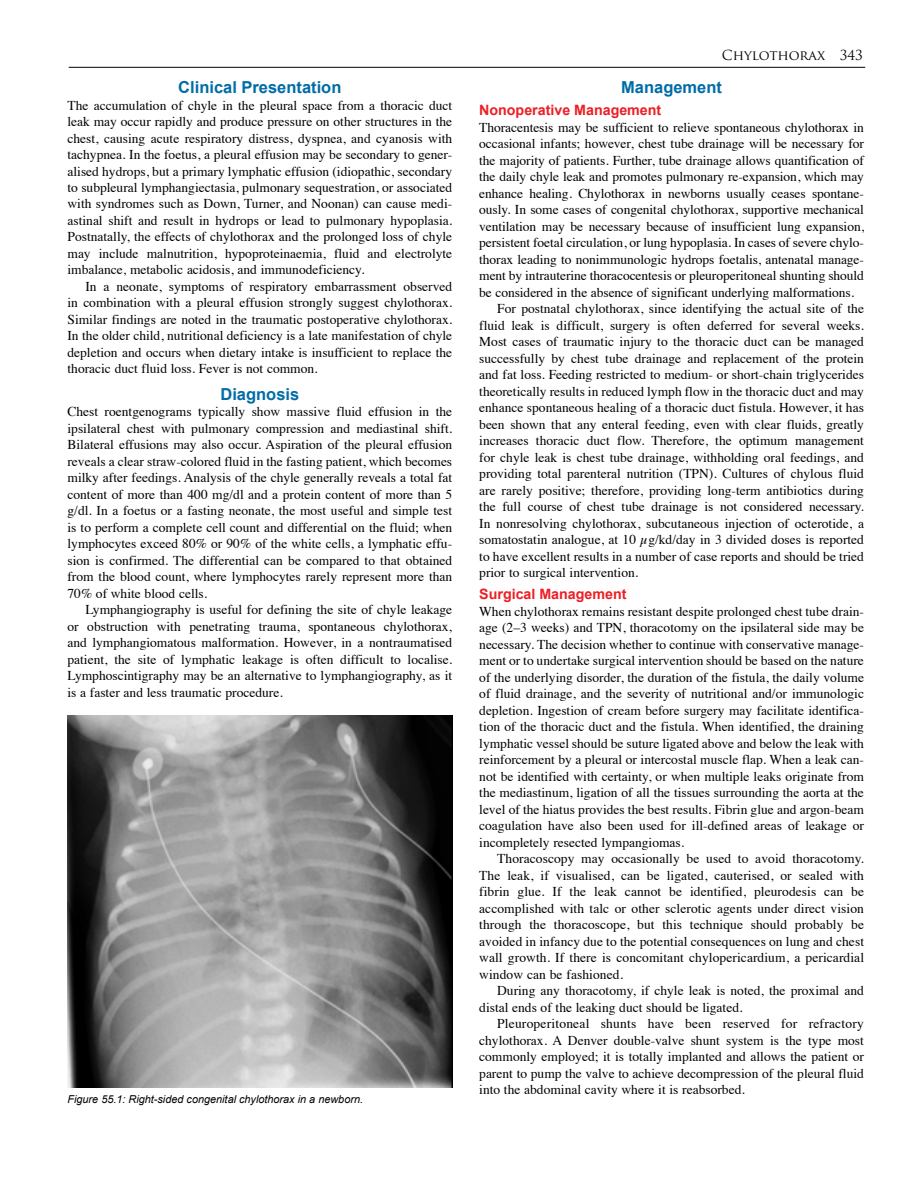
<style>
.page{position:relative;width:918px;height:1188px;background:#fff}
.page>*{position:absolute;margin:0;border:0;box-sizing:border-box;transform-origin:0 0}
.t1{font:700 16.5px "Arial";color:#006ca7}
.t2{font:700 14.25px "Arial";color:#ed1e25}
.t3{font:13.5px/16.5px "Times";color:#000;text-align:justify}
.t4{font:13.5px "Trajan Pro";color:#000}
.t5{font:italic 10.8px "Arial";color:#000}
</style>
<div class="page">
<hr style="left:69px;top:67px;width:796px;height:1px;background:#000">
<img style="left:68px;top:715px;width:384px;height:372px">
<p class="t1" style="left:178px;top:76px;width:165px">Clinical Presentation</p>
<p class="t3" style="left:68px;top:96px;width:386px">The accumulation of chyle in the pleural space from a thoracic duct leak may occur rapidly and produce pressure on other structures in the chest, causing acute respiratory distress, dyspnea, and cyanosis with tachypnea. In the foetus, a pleural effusion may be secondary to gener&shy;alised hydrops, but a primary lymphatic effusion (idiopathic, secondary to subpleural lymphangiectasia, pulmonary sequestration, or associated with syndromes such as Down, Turner, and Noonan) can cause medi&shy;astinal shift and result in hydrops or lead to pulmonary hypoplasia.<br>Postnatally, the effects of chylothorax and the prolonged loss of chyle may include malnutrition, hypoproteinaemia, fluid and electrolyte imbalance, metabolic acidosis, and immunodeficiency.</p>
<p class="t3" style="left:68px;top:277px;width:386px;text-indent:18px">In a neonate, symptoms of respiratory embarrassment observed in combination with a pleural effusion strongly suggest chylothorax.<br>Similar findings are noted in the traumatic postoperative chylothorax.<br>In the older child, nutritional deficiency is a late manifestation of chyle depletion and occurs when dietary intake is insufficient to replace the thoracic duct fluid loss. Fever is not common.</p>
<p class="t1" style="left:220px;top:383px;width:80px">Diagnosis</p>
<p class="t3" style="left:68px;top:402px;width:386px">Chest roentgenograms typically show massive fluid effusion in the ipsilateral chest with pulmonary compression and mediastinal shift.<br>Bilateral effusions may also occur. Aspiration of the pleural effusion reveals a clear straw-colored fluid in the fasting patient, which becomes milky after feedings. Analysis of the chyle generally reveals a total fat content of more than 400 mg/dl and a protein content of more than 5 g/dl. In a foetus or a fasting neonate, the most useful and simple test is to perform a complete cell count and differential on the fluid; when lymphocytes exceed 80% or 90% of the white cells, a lymphatic effu&shy;sion is confirmed. The differential can be compared to that obtained from the blood count, where lymphocytes rarely represent more than 70% of white blood cells.</p>
<p class="t3" style="left:68px;top:600px;width:386px;text-indent:18px">Lymphangiography is useful for defining the site of chyle leakage or obstruction with penetrating trauma, spontaneous chylothorax, and lymphangiomatous malformation. However, in a nontraumatised patient, the site of lymphatic leakage is often difficult to localise.<br>Lymphoscintigraphy may be an alternative to lymphangiography, as it is a faster and less traumatic procedure.</p>
<p class="t5" style="left:68px;top:1093px;width:297px">Figure 55.1: Right-sided congenital chylothorax in a newborn.</p>
<p class="t4" style="left:722px;top:47px;width:143px">CHYLOTHORAX 343</p>
<p class="t1" style="left:621px;top:76px;width:102px">Management</p>
<p class="t2" style="left:479px;top:101px;width:184px">Nonoperative Management</p>
<p class="t3" style="left:479px;top:118px;width:386px">Thoracentesis may be sufficient to relieve spontaneous chylothorax in</p>
<p class="t3" style="left:479px;top:134px;width:386px">occasional infants; however, chest tube drainage will be necessary for</p>
<p class="t3" style="left:479px;top:151px;width:386px">the majority of patients. Further, tube drainage allows quantification of</p>
<p class="t3" style="left:479px;top:167px;width:386px">the daily chyle leak and promotes pulmonary re-expansion, which may</p>
<p class="t3" style="left:479px;top:184px;width:386px">enhance healing. Chylothorax in newborns usually ceases spontane-</p>
<p class="t3" style="left:479px;top:200px;width:386px">ously. In some cases of congenital chylothorax, supportive mechanical</p>
<p class="t3" style="left:479px;top:217px;width:386px">ventilation may be necessary because of insufficient lung expansion,</p>
<p class="t3" style="left:479px;top:233px;width:386px">persistent foetal circulation, or lung hypoplasia. In cases of severe chylo-</p>
<p class="t3" style="left:479px;top:250px;width:386px">thorax leading to nonimmunologic hydrops foetalis, antenatal manage-</p>
<p class="t3" style="left:479px;top:266px;width:386px">ment by intrauterine thoracocentesis or pleuroperitoneal shunting should</p>
<p class="t3" style="left:479px;top:283px;width:376px">be considered in the absence of significant underlying malformations.</p>
<p class="t3" style="left:497px;top:299px;width:368px">For postnatal chylothorax, since identifying the actual site of the</p>
<p class="t3" style="left:479px;top:316px;width:386px">fluid leak is difficult, surgery is often deferred for several weeks.</p>
<p class="t3" style="left:479px;top:332px;width:386px">Most cases of traumatic injury to the thoracic duct can be managed</p>
<p class="t3" style="left:479px;top:349px;width:386px">successfully by chest tube drainage and replacement of the protein</p>
<p class="t3" style="left:479px;top:365px;width:386px">and fat loss. Feeding restricted to medium- or short-chain triglycerides</p>
<p class="t3" style="left:479px;top:382px;width:386px">theoretically results in reduced lymph flow in the thoracic duct and may</p>
<p class="t3" style="left:479px;top:398px;width:386px">enhance spontaneous healing of a thoracic duct fistula. However, it has</p>
<p class="t3" style="left:479px;top:415px;width:386px">been shown that any enteral feeding, even with clear fluids, greatly</p>
<p class="t3" style="left:479px;top:431px;width:386px">increases thoracic duct flow. Therefore, the optimum management</p>
<p class="t3" style="left:479px;top:448px;width:386px">for chyle leak is chest tube drainage, withholding oral feedings, and</p>
<p class="t3" style="left:479px;top:464px;width:386px">providing total parenteral nutrition (TPN). Cultures of chylous fluid</p>
<p class="t3" style="left:479px;top:481px;width:386px">are rarely positive; therefore, providing long-term antibiotics during</p>
<p class="t3" style="left:479px;top:497px;width:386px">the full course of chest tube drainage is not considered necessary.</p>
<p class="t3" style="left:479px;top:514px;width:386px">In nonresolving chylothorax, subcutaneous injection of octerotide, a</p>
<p class="t3" style="left:479px;top:530px;width:386px">somatostatin analogue, at 10 µg/kd/day in 3 divided doses is reported</p>
<p class="t3" style="left:479px;top:547px;width:386px">to have excellent results in a number of case reports and should be tried</p>
<p class="t3" style="left:479px;top:563px;width:161px">prior to surgical intervention.</p>
<p class="t2" style="left:479px;top:585px;width:149px">Surgical Management</p>
<p class="t3" style="left:479px;top:602px;width:386px">When chylothorax remains resistant despite prolonged chest tube drain&shy;age (2–3 weeks) and TPN, thoracotomy on the ipsilateral side may be necessary. The decision whether to continue with conservative manage&shy;ment or to undertake surgical intervention should be based on the nature of the underlying disorder, the duration of the fistula, the daily volume of fluid drainage, and the severity of nutritional and/or immunologic depletion. Ingestion of cream before surgery may facilitate identifica&shy;tion of the thoracic duct and the fistula. When identified, the draining lymphatic vessel should be suture ligated above and below the leak with reinforcement by a pleural or intercostal muscle flap. When a leak can&shy;not be identified with certainty, or when multiple leaks originate from the mediastinum, ligation of all the tissues surrounding the aorta at the level of the hiatus provides the best results. Fibrin glue and argon-beam coagulation have also been used for ill-defined areas of leakage or incompletely resected lympangiomas.</p>
<p class="t3" style="left:479px;top:849px;width:386px;text-indent:18px">Thoracoscopy may occasionally be used to avoid thoracotomy.<br>The leak, if visualised, can be ligated, cauterised, or sealed with fibrin glue. If the leak cannot be identified, pleurodesis can be accomplished with talc or other sclerotic agents under direct vision through the thoracoscope, but this technique should probably be avoided in infancy due to the potential consequences on lung and chest wall growth. If there is concomitant chylopericardium, a pericardial window can be fashioned.</p>
<p class="t3" style="left:479px;top:981px;width:386px;text-indent:18px">During any thoracotomy, if chyle leak is noted, the proximal and distal ends of the leaking duct should be ligated.</p>
<p class="t3" style="left:479px;top:1014px;width:386px;text-indent:18px">Pleuroperitoneal shunts have been reserved for refractory chylothorax. A Denver double-valve shunt system is the type most commonly employed; it is totally implanted and allows the patient or parent to pump the valve to achieve decompression of the pleural fluid into the abdominal cavity where it is reabsorbed.</p>
</div>
